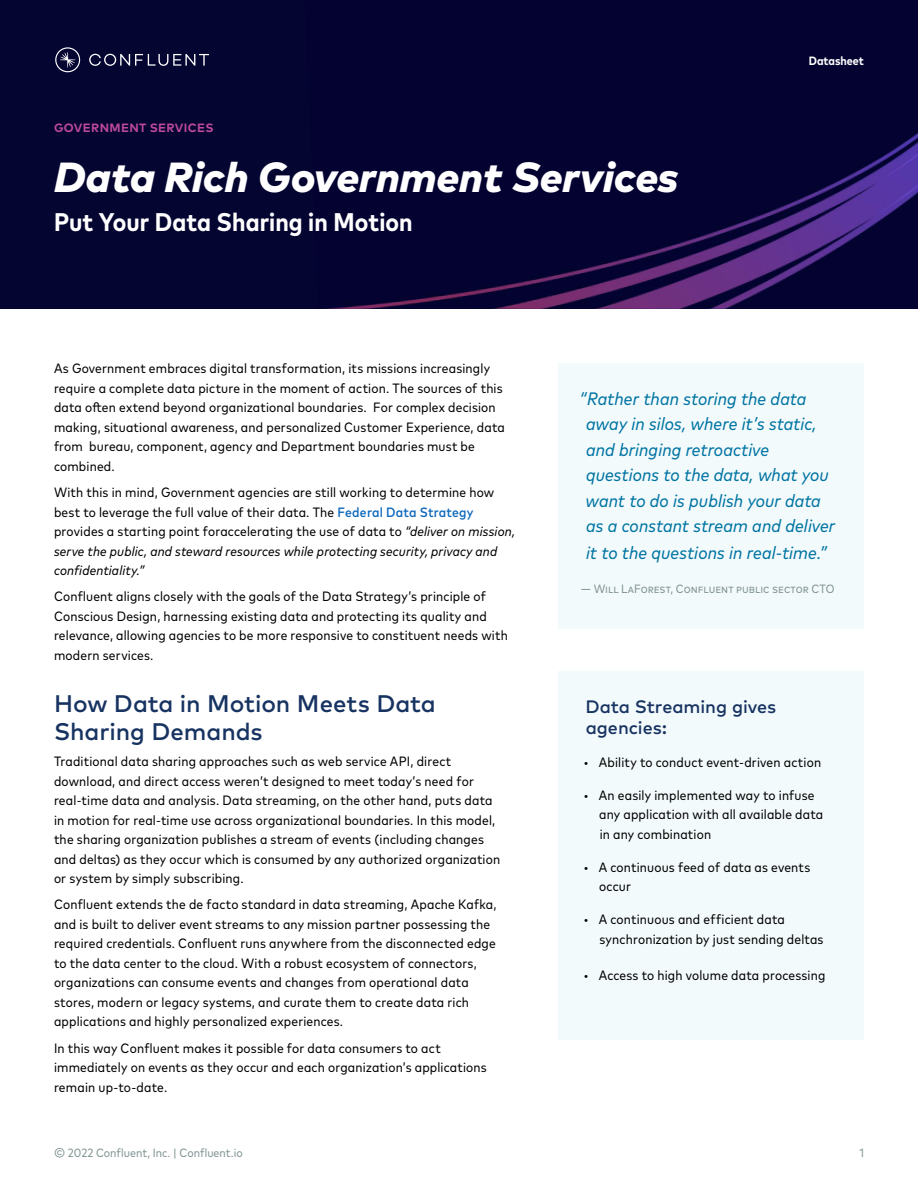
<style>
.page{position:relative;width:918px;height:1188px;background:#fff}
.page>*{position:absolute;margin:0;border:0;box-sizing:border-box;transform-origin:0 0}
.t1{font:italic 800 42px "Mark Pro";color:#fff}
.t2{font:700 condensed 25.5px "Mark Pro";letter-spacing:.005em;color:#fff}
.t3{font:500 24px/28.5px "Mark Pro";letter-spacing:-.005em;color:#173361}
.t4{font:italic condensed 18px/25.8px "Mark Pro";letter-spacing:.005em;color:#0074a2}
.t5{font:500 18px/21px "Mark Pro";letter-spacing:-.005em;color:#173361}
.t6{font:condensed 13.5px/19.5px "Mark Pro";letter-spacing:.015em;color:#000}
.t7{font:condensed 12px "Mark Pro";color:#829494}
.t8{font:700 12px "Mark Pro";letter-spacing:.03em;color:#be499d}
.t9{font:700 condensed 12px "Mark Pro";color:#fff}
.s1{font-weight:500;color:#0e68bc}
.s2{font-style:italic}
.s3{font-size:13.5px}
</style>
<div class="page">
<div style="left:0;top:0;width:918px;height:309px;background:#040531"></div>
<img style="left:326px;top:133px;width:592px;height:176px">
<div style="left:558px;top:363px;width:306px;height:266px;background:#f3fafc"></div>
<div style="left:558px;top:672px;width:306px;height:368px;background:#f3fafc"></div>
<svg style="left:89px;top:54px;width:120px;height:12px"></svg>
<svg style="left:55px;top:47px;width:25px;height:25px"></svg>
<p class="t8" style="left:54px;top:119px;width:161px">GOVERNMENT SERVICES</p>
<h1 class="t1" style="left:54px;top:145px;width:626px">Data Rich Government Services</h1>
<h2 class="t2" style="left:54px;top:203px;width:360px">Put Your Data Sharing in Motion</h2>
<p class="t9" style="left:809px;top:51px;width:57px">Datasheet</p>
<p class="t6" style="left:54px;top:358px;width:452px">As Government embraces digital transformation, its missions increasingly require a complete data picture in the moment of action. The sources of this data often extend beyond organizational boundaries. For complex decision making, situational awareness, and personalized Customer Experience, data from bureau, component, agency and Department boundaries must be combined.</p>
<p class="t6" style="left:54px;top:482px;width:463px">With this in mind, Government agencies are still working to determine how best to leverage the full value of their data. The <span class="s1">Federal Data Strategy </span>provides a starting point foraccelerating the use of data to <span class="s2">“deliver on mission, serve the public, and steward resources while protecting security, privacy and confidentiality.”</span></p>
<p class="t6" style="left:54px;top:586px;width:455px">Confluent aligns closely with the goals of the Data Strategy’s principle of Conscious Design, harnessing existing data and protecting its quality and relevance, allowing agencies to be more responsive to constituent needs with modern services.</p>
<h3 class="t3" style="left:54px;top:687px;width:383px">How Data in Motion Meets Data<br>Sharing Demands</h3>
<p class="t6" style="left:54px;top:751px;width:448px">Traditional data sharing approaches such as web service API, direct download, and direct access weren’t designed to meet today’s need for real-time data and analysis. Data streaming, on the other hand, puts data in motion for real-time use across organizational boundaries. In this model, the sharing organization publishes a stream of events (including changes and deltas) as they occur which is consumed by any authorized organization or system by simply subscribing.</p>
<p class="t6" style="left:54px;top:894px;width:444px">Confluent extends the de facto standard in data streaming, Apache Kafka, and is built to deliver event streams to any mission partner possessing the required credentials. Confluent runs anywhere from the disconnected edge to the data center to the cloud. With a robust ecosystem of connectors, organizations can consume events and changes from operational data stores, modern or legacy systems, and curate them to create data rich applications and highly personalized experiences.</p>
<p class="t6" style="left:54px;top:1037px;width:434px">In this way Confluent makes it possible for data consumers to act immediately on events as they occur and each organization’s applications remain up-to-date.</p>
<p class="t7" style="left:54px;top:1144px;width:190px">© 2022 Confluent, Inc. | Confluent.io</p>
<h3 class="t4" style="left:586px;top:384px;width:251px;text-indent:-6px">“Rather than storing the data away in silos, where it’s static, and bringing retroactive questions to the data, what you want to do is publish your data as a constant stream and deliver it to the questions in real-time.”</h3>
<p class="t7" style="left:581px;top:580px;width:255px"><span class="s3">—</span> Will LaForest, Confluent public sector CTO</p>
<h3 class="t5" style="left:585px;top:695px;width:192px">Data Streaming gives agencies:</h3>
<p class="t6" style="left:584px;top:751px;width:239px">• Ability to conduct event-driven action</p>
<p class="t6" style="left:599px;top:784px;width:225px;text-indent:-16px">• An easily implemented way to infuse any application with all available data in any combination</p>
<p class="t6" style="left:599px;top:856px;width:213px;text-indent:-16px">• A continuous feed of data as events occur</p>
<p class="t6" style="left:599px;top:909px;width:226px;text-indent:-16px">• A continuous and efficient data synchronization by just sending deltas</p>
<p class="t6" style="left:584px;top:964px;width:243px">• Access to high volume data processing</p>
<p class="t7" style="left:859px;top:1144px;width:6px">1</p>
</div>
